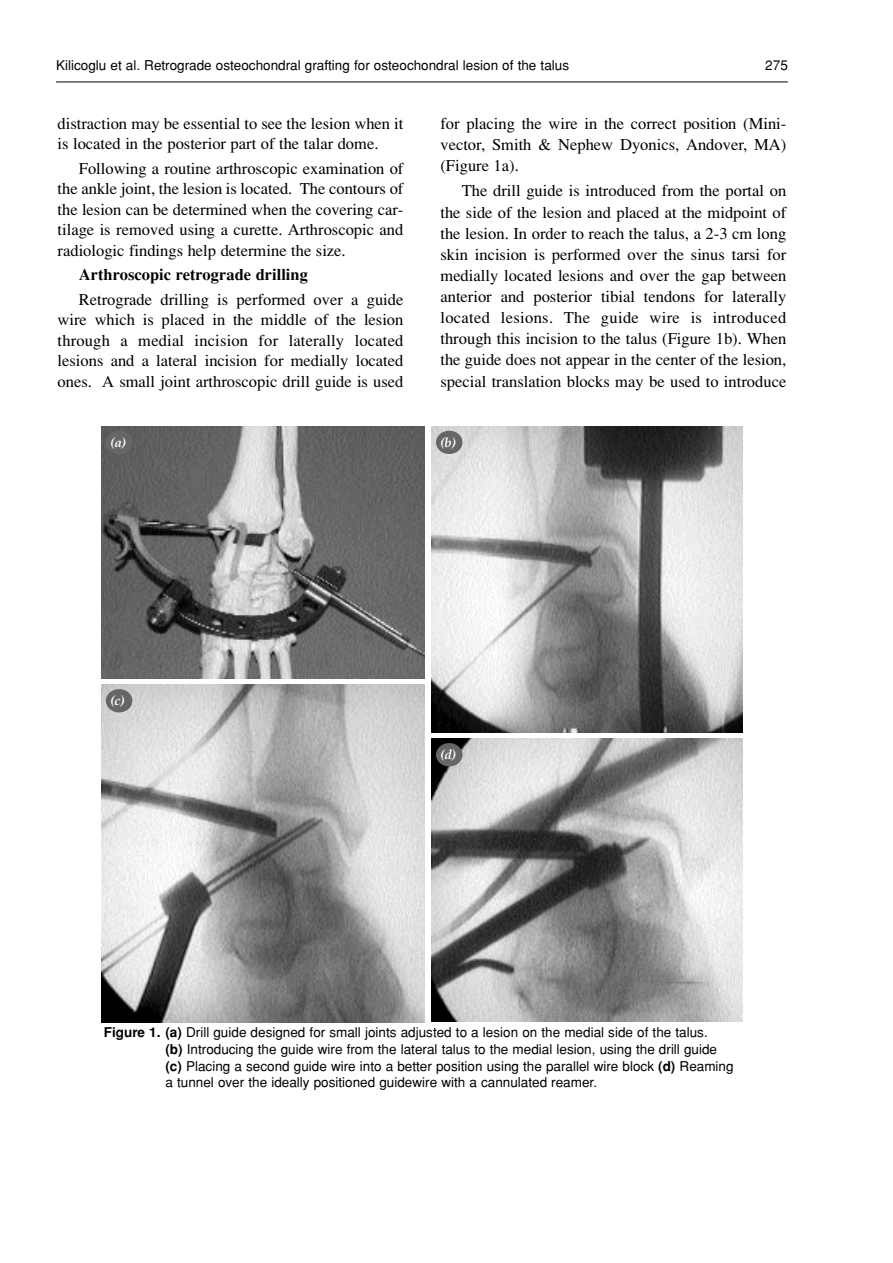
<style>
.page{position:relative;width:893px;height:1263px;background:#fff}
.page>*{position:absolute;margin:0;border:0;box-sizing:border-box;transform-origin:0 0}
.t1{font:16.5px/21.1px "Times Turk";color:#000;text-align:justify}
.t2{font:16.5px "Times Turk B";color:#000}
.t3{font:13.5px/16.6px "Helvetica Turk";color:#000}
.t4{font:13.5px "Palatino Turk BI";color:#fff}
.s1{font-family:"Helvetica Turk B"}
</style>
<div class="page">
<hr style="left:56px;top:82px;width:731px;height:1px;background:#000">
<img style="left:101px;top:426px;width:323px;height:253px">
<img style="left:431px;top:426px;width:311px;height:306px">
<img style="left:101px;top:685px;width:323px;height:337px">
<img style="left:431px;top:739px;width:311px;height:283px">
<div style="left:106px;top:431px;width:26px;height:23px;background:#666;border-radius:50%"></div>
<div style="left:436px;top:431px;width:26px;height:23px;background:#666;border-radius:50%"></div>
<div style="left:106px;top:689px;width:26px;height:23px;background:#666;border-radius:50%"></div>
<div style="left:436px;top:743px;width:26px;height:23px;background:#666;border-radius:50%"></div>
<p class="t3" style="left:56px;top:59px;width:514px">Kilicoglu et al. Retrograde osteochondral grafting for osteochondral lesion of the talus</p>
<p class="t3" style="left:765px;top:59px;width:24px">275</p>
<p class="t1" style="left:58px;top:115px;width:347px;line-height:20.4px">distraction may be essential to see the lesion when it is located in the posterior part of the talar dome.</p>
<p class="t1" style="left:58px;top:160px;width:347px;line-height:20.4px;text-indent:21px">Following a routine arthroscopic examination of the ankle joint, the lesion is located. The contours of the lesion can be determined when the covering car&shy;tilage is removed using a curette. Arthroscopic and radiologic findings help determine the size.</p>
<p class="t2" style="left:79px;top:270px;width:231px">Arthroscopic retrograde drilling</p>
<p class="t1" style="left:58px;top:291px;width:347px;line-height:20.4px;text-indent:21px">Retrograde drilling is performed over a guide wire which is placed in the middle of the lesion through a medial incision for laterally located lesions and a lateral incision for medially located ones. A small joint arthroscopic drill guide is used</p>
<p class="t1" style="left:440px;top:114px;width:347px">for placing the wire in the correct position (Mini&shy;vector, Smith &amp; Nephew Dyonics, Andover, MA) (Figure 1a).</p>
<p class="t1" style="left:440px;top:182px;width:347px;text-indent:21px">The drill guide is introduced from the portal on the side of the lesion and placed at the midpoint of the lesion. In order to reach the talus, a 2-3 cm long skin incision is performed over the sinus tarsi for medially located lesions and over the gap between anterior and posterior tibial tendons for laterally located lesions. The guide wire is introduced through this incision to the talus (Figure 1b). When the guide does not appear in the center of the lesion, special translation blocks may be used to introduce</p>
<p class="t4" style="left:110px;top:437px;width:18px">(a)</p>
<p class="t4" style="left:440px;top:437px;width:17px">(b)</p>
<p class="t4" style="left:110px;top:696px;width:16px">(c)</p>
<p class="t4" style="left:440px;top:750px;width:18px">(d)</p>
<p class="t3" style="left:165px;top:1026px;width:569px;text-indent:-62px"><span class="s1">Figure 1. (a)</span> Drill guide designed for small joints adjusted to a lesion on the medial side of the talus.<br><span class="s1">(b)</span> Introducing the guide wire from the lateral talus to the medial lesion, using the drill guide <span class="s1">(c)</span> Placing a second guide wire into a better position using the parallel wire block <span class="s1">(d)</span> Reaming a tunnel over the ideally positioned guidewire with a cannulated reamer.</p>
</div>
